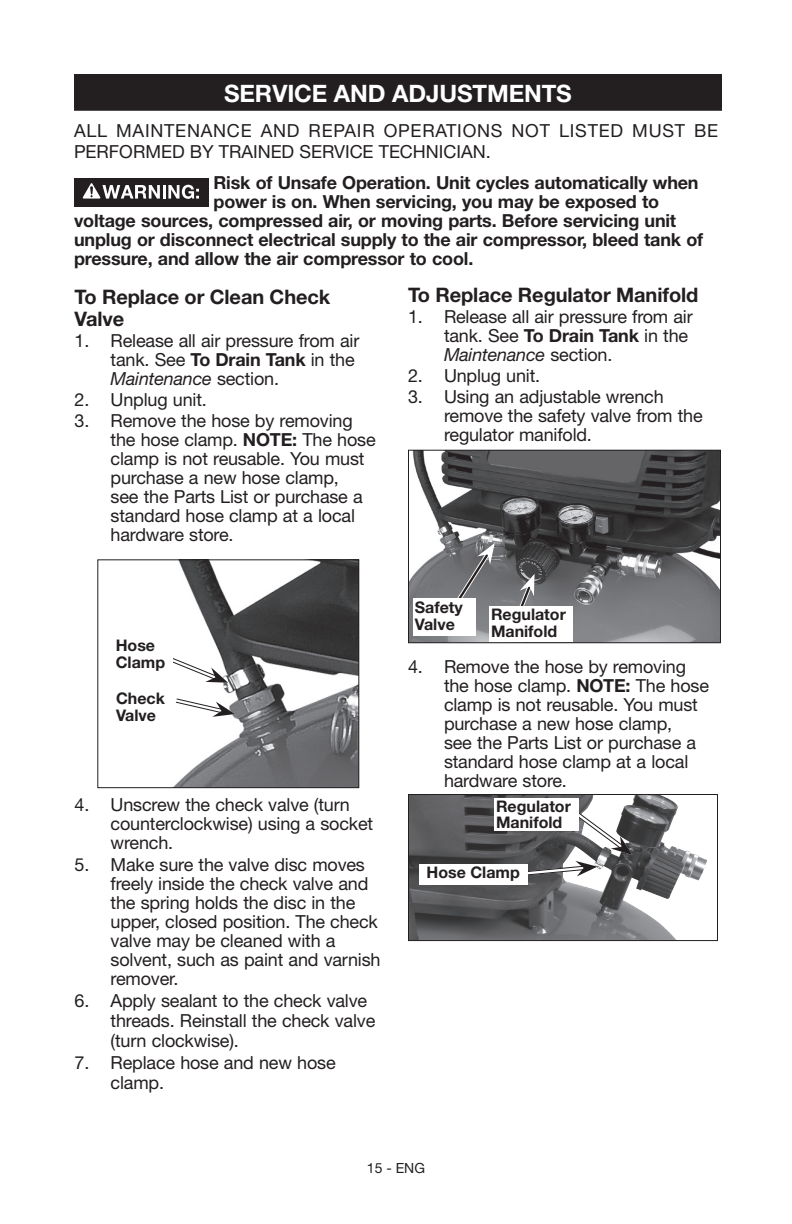
<style>
.page{position:relative;width:792px;height:1224px;background:#fff}
.page>*{position:absolute;margin:0;border:0;box-sizing:border-box;transform-origin:0 0}
.t1{font:700 24px "Helvetica Neue";letter-spacing:-.005em;color:#fff}
.t2{font:700 20px/22px "Helvetica Neue";letter-spacing:-.005em;color:#231f20}
.t3{font:18px/19px "Helvetica Neue";letter-spacing:-.01em;color:#231f20}
.t4{font:700 18px "Helvetica Neue";letter-spacing:-.01em;color:#231f20}
.t5{font:18px/21.6px "Helvetica Neue";letter-spacing:.04em;color:#231f20}
.t6{font:700 16px/17px "Helvetica Neue";color:#231f20}
.t7{font:14px "Helvetica Neue";color:#231f20}
.s1{font-weight:700}
.s2{font-style:italic}
</style>
<div class="page">
<img style="left:174px;top:561px;width:183px;height:225px">
<div style="left:97px;top:559px;width:262px;height:229px;border:1px solid #231f20"></div>
<svg style="left:174px;top:696px;width:61px;height:21px"></svg>
<svg style="left:173px;top:654px;width:55px;height:29px"></svg>
<div style="left:75px;top:75px;width:646px;height:35px;background:#231f20"></div>
<hr style="left:74px;top:74px;width:648px;height:2px;background:#231f20">
<hr style="left:74px;top:76px;width:2px;height:33px;background:#231f20">
<hr style="left:720px;top:76px;width:2px;height:33px;background:#231f20">
<hr style="left:74px;top:109px;width:648px;height:2px;background:#231f20">
<div style="left:74px;top:178px;width:134px;height:29px;background:#231f20"></div>
<svg style="left:83px;top:183px;width:77px;height:16px"></svg>
<hr style="left:163px;top:185px;width:3px;height:14px;background:#fff">
<svg style="left:168px;top:185px;width:31px;height:14px"></svg>
<img style="left:410px;top:452px;width:309px;height:189px">
<div style="left:408px;top:450px;width:313px;height:193px;border:1px solid #231f20"></div>
<svg style="left:445px;top:543px;width:50px;height:75px;background:#77787a"></svg>
<div style="left:413px;top:598px;width:63px;height:38px;background:#fff"></div>
<svg style="left:514px;top:574px;width:21px;height:32px"></svg>
<div style="left:489px;top:606px;width:84px;height:36px;background:#fff"></div>
<img style="left:410px;top:796px;width:297px;height:143px">
<div style="left:408px;top:794px;width:310px;height:147px;border:1px solid #231f20"></div>
<svg style="left:572px;top:808px;width:61px;height:47px"></svg>
<div style="left:494px;top:798px;width:84px;height:33px;background:#fff"></div>
<svg style="left:494px;top:861px;width:103px;height:19px"></svg>
<div style="left:419px;top:864px;width:109px;height:21px;background:#fff"></div>
<h1 class="t1" style="left:224px;top:78px;width:349px">SERVICE AND ADJUSTMENTS</h1>
<p class="t5" style="left:74px;top:119px;width:646px">ALL MAINTENANCE AND REPAIR OPERATIONS NOT LISTED MUST BE<br>PERFORMED BY TRAINED SERVICE TECHNICIAN.</p>
<p class="t4" style="left:213px;top:171px;width:487px">Risk of Unsafe Operation. Unit cycles automatically when</p>
<p class="t4" style="left:214px;top:190px;width:447px">power is on. When servicing, you may be exposed to</p>
<p class="t4" style="left:74px;top:209px;width:604px">voltage sources, compressed air, or moving parts. Before servicing unit</p>
<p class="t4" style="left:74px;top:228px;width:631px">unplug or disconnect electrical supply to the air compressor, bleed tank of</p>
<p class="t4" style="left:74px;top:247px;width:401px">pressure, and allow the air compressor to cool.</p>
<p class="t2" style="left:408px;top:283px;width:292px">To Replace Regulator Manifold</p>
<p class="t3" style="left:444px;top:307px;width:250px;text-indent:-36px">1. Release all air pressure from air tank. See <span class="s1">To Drain Tank</span> in the<br><span class="s2">Maintenance</span> section.</p>
<p class="t3" style="left:408px;top:366px;width:134px">2. Unplug unit.</p>
<p class="t3" style="left:444px;top:387px;width:260px;text-indent:-36px">3. Using an adjustable wrench remove the safety valve from the regulator manifold.</p>
<p class="t2" style="left:75px;top:285px;width:257px">To Replace or Clean Check<br>Valve</p>
<p class="t3" style="left:111px;top:331px;width:250px;text-indent:-36px">1. Release all air pressure from air tank. See <span class="s1">To Drain Tank</span> in the<br><span class="s2">Maintenance</span> section.</p>
<p class="t3" style="left:75px;top:390px;width:134px">2. Unplug unit.</p>
<p class="t3" style="left:111px;top:411px;width:267px;text-indent:-36px">3. Remove the hose by removing the hose clamp. <span class="s1">NOTE:</span> The hose clamp is not reusable. You must purchase a new hose clamp,<br>see the Parts List or purchase a standard hose clamp at a local hardware store.</p>
<p class="t6" style="left:116px;top:637px;width:51px">Hose<br>Clamp</p>
<p class="t6" style="left:116px;top:689px;width:50px">Check<br>Valve</p>
<p class="t3" style="left:111px;top:795px;width:264px;text-indent:-36px">4. Unscrew the check valve (turn counterclockwise) using a socket wrench.</p>
<p class="t3" style="left:111px;top:854px;width:271px;text-indent:-36px">5. Make sure the valve disc moves freely inside the check valve and the spring holds the disc in the upper, closed position. The check valve may be cleaned with a solvent, such as paint and varnish remover.</p>
<p class="t3" style="left:111px;top:990px;width:266px;line-height:20px;text-indent:-36px">6. Apply sealant to the check valve threads. Reinstall the check valve (turn clockwise).</p>
<p class="t3" style="left:111px;top:1052px;width:227px;line-height:20px;text-indent:-36px">7. Replace hose and new hose clamp.</p>
<p class="t6" style="left:415px;top:598px;width:50px">Safety<br>Valve</p>
<p class="t6" style="left:491px;top:606px;width:76px">Regulator<br>Manifold</p>
<p class="t3" style="left:444px;top:657px;width:267px;text-indent:-36px">4. Remove the hose by removing the hose clamp. <span class="s1">NOTE:</span> The hose clamp is not reusable. You must purchase a new hose clamp,<br>see the Parts List or purchase a standard hose clamp at a local hardware store.</p>
<p class="t6" style="left:496px;top:798px;width:76px;line-height:16px">Regulator<br>Manifold</p>
<p class="t6" style="left:427px;top:864px;width:95px">Hose Clamp</p>
<p class="t7" style="left:367px;top:1160px;width:60px">15 - ENG</p>
</div>
